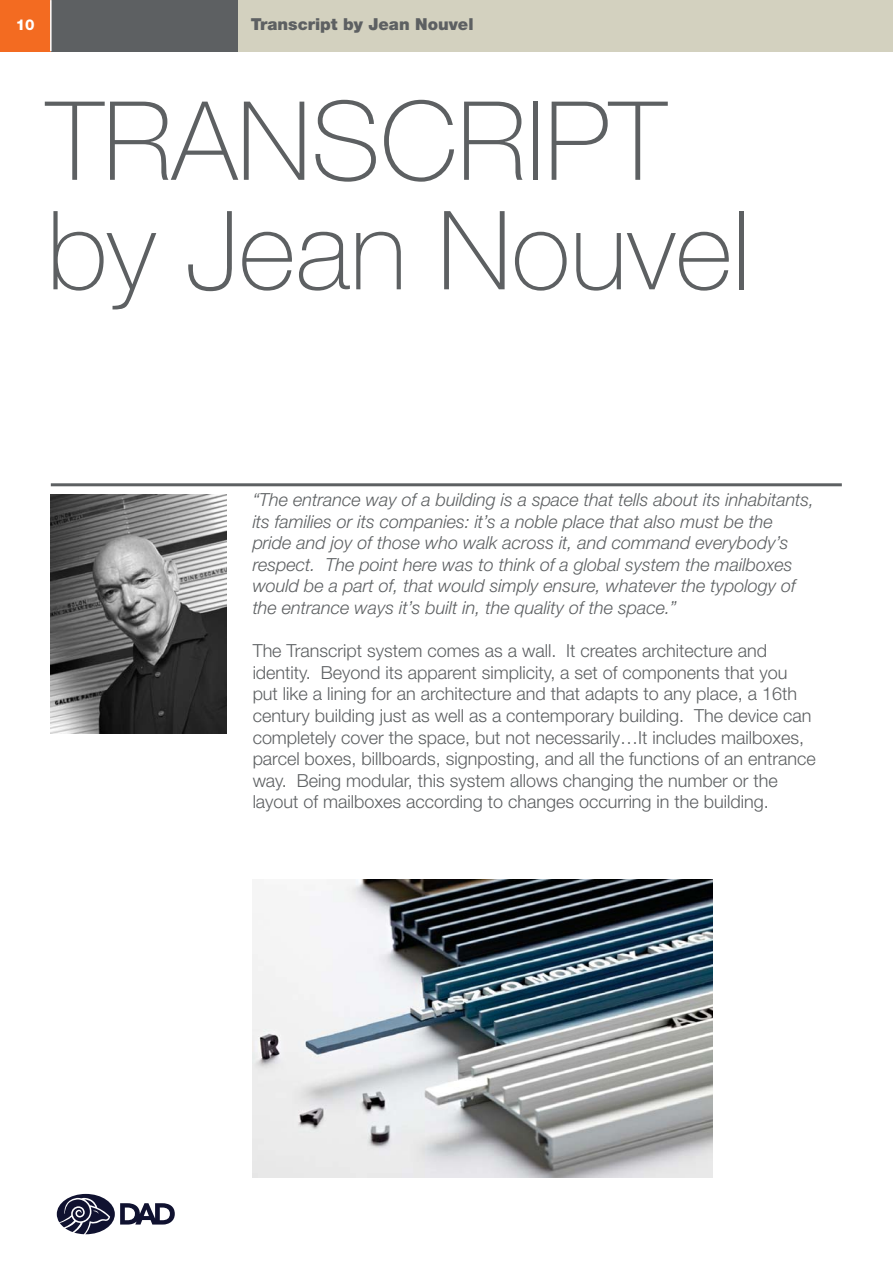
<style>
.page{position:relative;width:893px;height:1263px;background:#fff}
.page>*{position:absolute;margin:0;border:0;box-sizing:border-box;transform-origin:0 0}
.t1{font:100 109.5px/109.5px "Helvetica Neue";color:#5d6062}
.t2{font:300 18px/21.6px "Helvetica Neue";color:#5d6062}
.t3{font:italic 300 18px/21.6px "Helvetica Neue";color:#5d6062}
.t4{font:900 16.5px "Helvetica Neue";color:#5d6062}
.t5{font:800 15px "Helvetica Neue";color:#fff}
</style>
<div class="page">
<img style="left:253px;top:880px;width:460px;height:298px">
<div style="left:235px;top:0;width:657px;height:51px;background:#d3d1bf"></div>
<div style="left:0;top:0;width:238px;height:51px;background:#5d6062"></div>
<div style="left:0;top:0;width:51px;height:51px;background:#f36b21"></div>
<hr style="left:51px;top:483px;width:791px;height:3px;background:#5d6062">
<hr style="left:50px;top:0;width:2px;height:51px;background:#fff">
<svg style="left:57px;top:1194px;width:118px;height:40px"></svg>
<img style="left:51px;top:494px;width:175px;height:239px">
<p class="t5" style="left:16px;top:19px;width:20px">10</p>
<p class="t4" style="left:251px;top:18px;width:224px">Transcript by Jean Nouvel</p>
<h1 class="t1" style="left:46px;top:97px;width:706px">TRANSCRIPT by Jean Nouvel</h1>
<p class="t3" style="left:253px;top:491px;width:563px">“The entrance way of a building is a space that tells about its inhabitants, its families or its companies: it’s a noble place that also must be the pride and joy of those who walk across it, and command everybody’s respect. The point here was to think of a global system the mailboxes would be a part of, that would simply ensure, whatever the typology of the entrance ways it’s built in, the quality of the space.”</p>
<p class="t2" style="left:253px;top:642px;width:564px">The Transcript system comes as a wall. It creates architecture and identity. Beyond its apparent simplicity, a set of components that you put like a lining for an architecture and that adapts to any place, a 16th century building just as well as a contemporary building. The device can completely cover the space, but not necessarily…It includes mailboxes, parcel boxes, billboards, signposting, and all the functions of an entrance way. Being modular, this system allows changing the number or the layout of mailboxes according to changes occurring in the building.</p>
</div>
